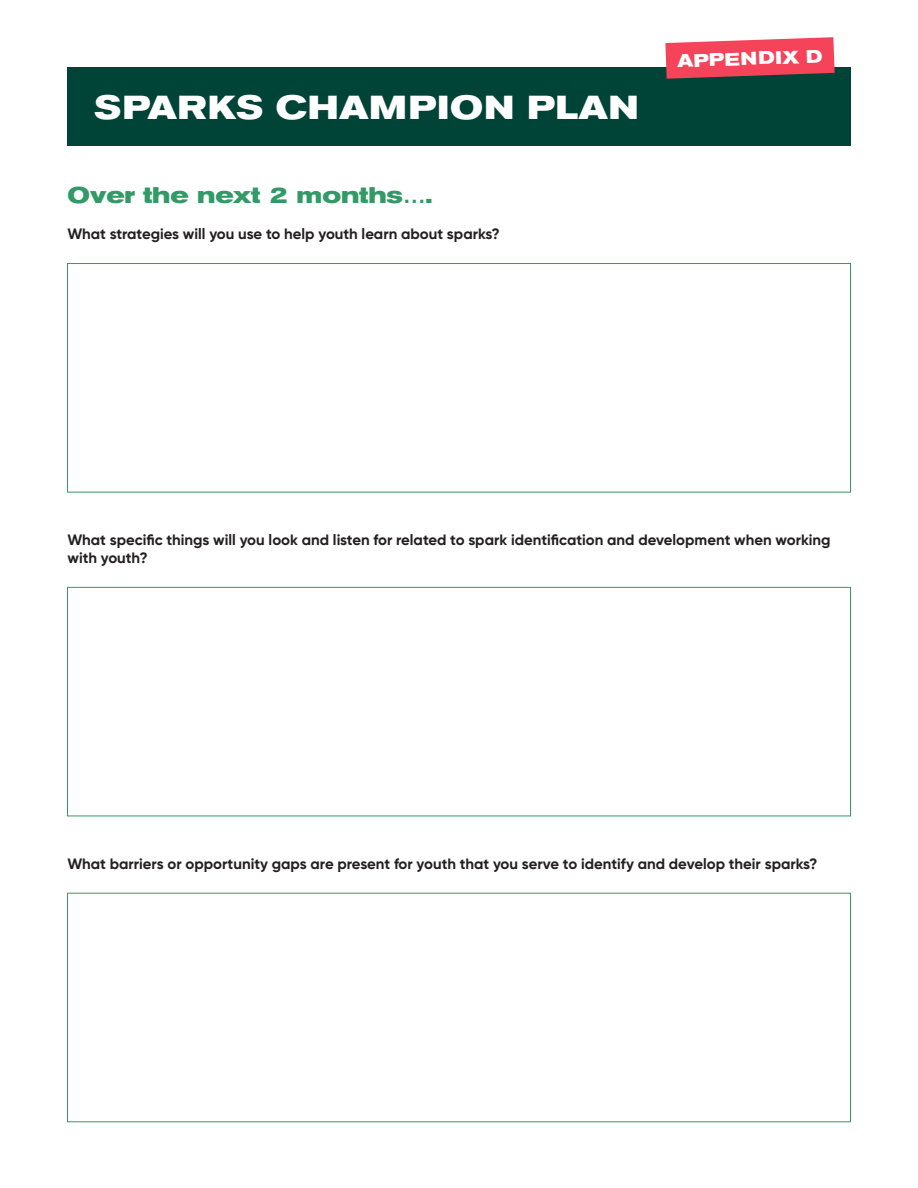
<style>
.page{position:relative;width:918px;height:1188px;background:#fff}
.page>*{position:absolute;margin:0;border:0;box-sizing:border-box;transform-origin:0 0}
.t1{font:700 expanded 33px "Akzidenz Grotesk Pro";letter-spacing:.025em;color:#fff}
.Main_Paragraph_Style{font:700 expanded 22.5px "Akzidenz Grotesk Pro";color:#396}
.t2{font:700 expanded 18px "Akzidenz Grotesk Pro";color:#fff}
.Main_Paragraph_Style-2{font:700 15px/18px "Gilroy";color:#231f20}
</style>
<div class="page">
<div style="left:67px;top:67px;width:783px;height:79px;background:#004438"></div>
<svg style="left:665px;top:37px;width:170px;height:42px"></svg>
<div style="left:67px;top:263px;width:784px;height:229px;border:1px solid #396"></div>
<div style="left:67px;top:587px;width:784px;height:229px;border:1px solid #396"></div>
<div style="left:67px;top:893px;width:784px;height:229px;border:1px solid #396"></div>
<p class="t1" style="left:95px;top:86px;width:546px">SPARKS CHAMPION PLAN</p>
<p class="Main_Paragraph_Style" style="left:68px;top:181px;width:367px">Over the next 2 months….</p>
<p class="Main_Paragraph_Style-2" style="left:68px;top:225px;width:434px">What strategies will you use to help youth learn about sparks?</p>
<p class="t2" style="left:677px;top:49px;width:147px;rotate:-2deg">APPENDIX D</p>
<p class="Main_Paragraph_Style-2" style="left:68px;top:531px;width:765px">What specific things will you look and listen for related to spark identification and development when working with youth?</p>
<p class="Main_Paragraph_Style-2" style="left:68px;top:855px;width:752px">What barriers or opportunity gaps are present for youth that you serve to identify and develop their sparks?</p>
</div>
